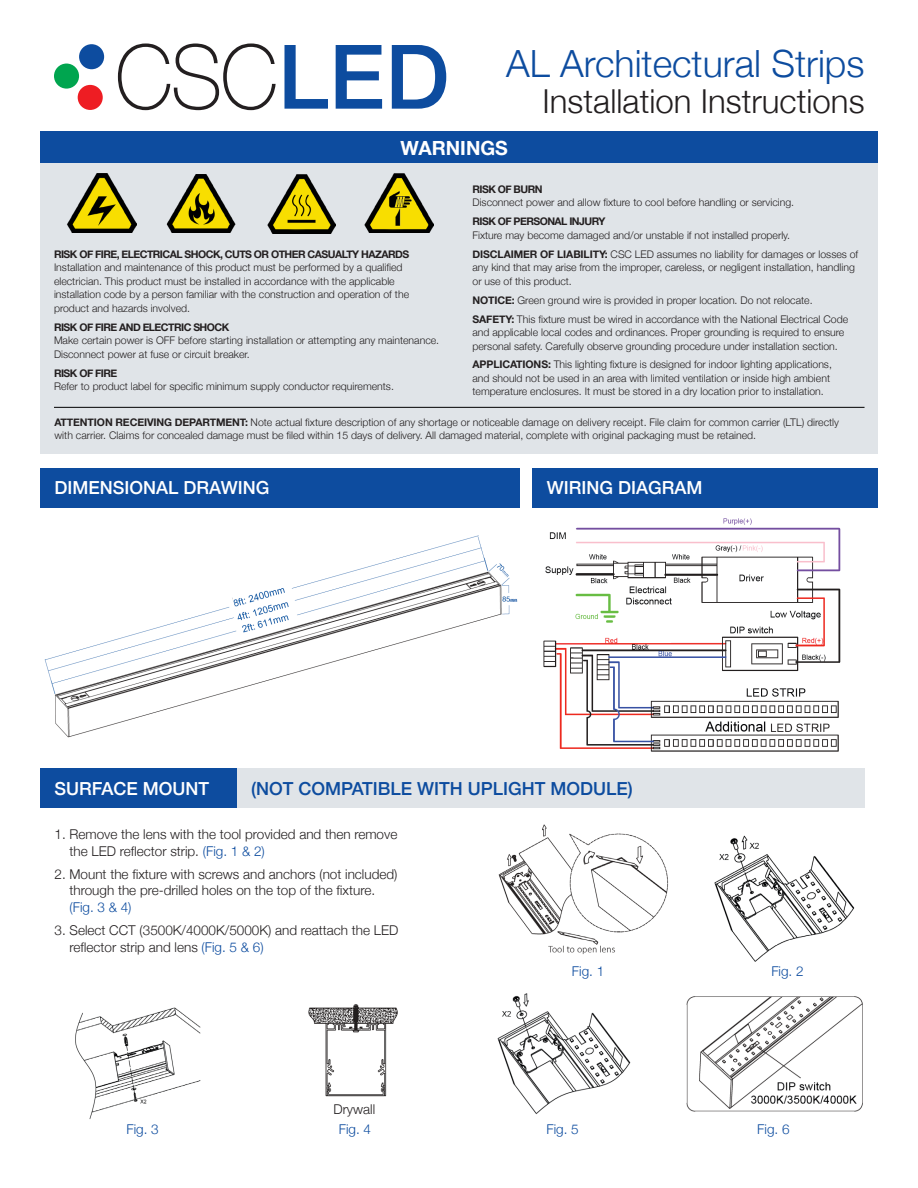
<style>
.page{position:relative;width:918px;height:1188px;background:#fff}
.page>*{position:absolute;margin:0;border:0;box-sizing:border-box;transform-origin:0 0}
.t1{font:300 37.5px "Helvetica Neue";color:#0d4c9f}
.t2{font:300 33px "Helvetica Neue";color:#231f20}
.t3{font:700 19.5px "Helvetica Neue";color:#fff}
.t4{font:500 18px "Helvetica Neue";color:#fff}
.t5{font:500 18px "Helvetica Neue";color:#0d4c9f}
.t6{font:300 13.5px/16.5px "Helvetica Neue";color:#231f20}
.t7{font:300 13.5px "Helvetica Neue";color:#0d4c9f}
.t8{font:300 10.5px/13.5px "Helvetica Neue";color:#231f20}
.t9{font:4.5px "Helvetica Neue";color:#0d4c9f}
.s1{font-weight:700}
.s2{color:#0d4c9f}
</style>
<div class="page">
<img style="left:497px;top:993px;width:134px;height:122px">
<div style="left:40px;top:131px;width:838px;height:323px;background:#e0e4e8"></div>
<div style="left:40px;top:131px;width:838px;height:32px;background:#0d4c9f"></div>
<img style="left:67px;top:174px;width:69px;height:59px">
<img style="left:364px;top:173px;width:70px;height:60px">
<img style="left:166px;top:174px;width:70px;height:59px">
<img style="left:267px;top:174px;width:69px;height:60px">
<hr style="left:54px;top:407px;width:811px;height:1px;background:#000">
<div style="left:40px;top:468px;width:480px;height:40px;background:#0d4c9f"></div>
<div style="left:532px;top:468px;width:346px;height:40px;background:#0d4c9f"></div>
<div style="left:40px;top:768px;width:197px;height:40px;background:#0d4c9f"></div>
<div style="left:237px;top:768px;width:628px;height:40px;background:#e0e4e8"></div>
<svg style="left:118px;top:44px;width:158px;height:66px"></svg>
<svg style="left:285px;top:45px;width:43px;height:64px"></svg>
<svg style="left:336px;top:45px;width:46px;height:64px"></svg>
<svg style="left:392px;top:45px;width:54px;height:64px"></svg>
<div style="left:54px;top:64px;width:25px;height:25px;background:#00a54f;border-radius:50%"></div>
<div style="left:78px;top:85px;width:25px;height:25px;background:#ee1d23;border-radius:50%"></div>
<div style="left:79px;top:44px;width:25px;height:25px;background:#0d4c9f;border-radius:50%"></div>
<img style="left:44px;top:535px;width:473px;height:203px">
<img style="left:543px;top:518px;width:298px;height:234px">
<img style="left:498px;top:824px;width:171px;height:130px">
<div style="left:493px;top:820px;width:49px;height:18px;background:#fff"></div>
<div style="left:630px;top:943px;width:38px;height:19px;background:#fff"></div>
<img style="left:714px;top:835px;width:141px;height:127px">
<div style="left:748px;top:829px;width:48px;height:11px;background:#fff"></div>
<img style="left:75px;top:1007px;width:126px;height:112px">
<img style="left:308px;top:1004px;width:90px;height:93px">
<img style="left:686px;top:996px;width:177px;height:116px">
<svg style="left:228px;top:596px;width:17px;height:19px"></svg>
<p class="t1" style="left:506px;top:33px;width:360px">AL Architectural Strips</p>
<p class="t2" style="left:543px;top:74px;width:324px">Installation Instructions</p>
<p class="t3" style="left:400px;top:133px;width:109px">WARNINGS</p>
<p class="t8" style="left:472px;top:182px;width:323px"><span class="s1">RISK OF BURN<br></span>Disconnect power and allow fixture to cool before handling or servicing.</p>
<p class="t8" style="left:472px;top:214px;width:319px"><span class="s1">RISK OF PERSONAL INJURY<br></span>Fixture may become damaged and/or unstable if not installed properly.</p>
<p class="t8" style="left:472px;top:246px;width:387px"><span class="s1">DISCLAIMER OF LIABILITY:</span> CSC LED assumes no liability for damages or losses of any kind that may arise from the improper, careless, or negligent installation, handling or use of this product.</p>
<p class="t8" style="left:472px;top:292px;width:342px"><span class="s1">NOTICE:</span> Green ground wire is provided in proper location. Do not relocate.</p>
<p class="t8" style="left:472px;top:311px;width:377px"><span class="s1">SAFETY:</span> This fixture must be wired in accordance with the National Electrical Code and applicable local codes and ordinances. Proper grounding is required to ensure personal safety. Carefully observe grounding procedure under installation section.</p>
<p class="t8" style="left:472px;top:357px;width:361px"><span class="s1">APPLICATIONS:</span> This lighting fixture is designed for indoor lighting applications, and should not be used in an area with limited ventilation or inside high ambient temperature enclosures. It must be stored in a dry location prior to installation.</p>
<p class="t8" style="left:54px;top:246px;width:357px"><span class="s1">RISK OF FIRE, ELECTRICAL SHOCK, CUTS OR OTHER CASUALTY HAZARDS </span>Installation and maintenance of this product must be performed by a qualified electrician. This product must be installed in accordance with the applicable installation code by a person familiar with the construction and operation of the product and hazards involved.</p>
<p class="t8" style="left:54px;top:319px;width:387px"><span class="s1">RISK OF FIRE AND ELECTRIC SHOCK<br></span>Make certain power is OFF before starting installation or attempting any maintenance.<br>Disconnect power at fuse or circuit breaker.</p>
<p class="t8" style="left:54px;top:365px;width:341px"><span class="s1">RISK OF FIRE<br></span>Refer to product label for specific minimum supply conductor requirements.</p>
<p class="t8" style="left:55px;top:414px;width:786px"><span class="s1">ATTENTION RECEIVING DEPARTMENT:</span> Note actual fixture description of any shortage or noticeable damage on delivery receipt. File claim for common carrier (LTL) directly with carrier. Claims for concealed damage must be filed within 15 days of delivery. All damaged material, complete with original packaging must be retained.</p>
<p class="t4" style="left:55px;top:473px;width:216px">DIMENSIONAL DRAWING</p>
<p class="t4" style="left:547px;top:473px;width:157px">WIRING DIAGRAM</p>
<p class="t9" style="left:510px;top:597px;width:9px">mm</p>
<p class="t4" style="left:55px;top:774px;width:156px">SURFACE MOUNT</p>
<p class="t5" style="left:251px;top:774px;width:383px">(NOT COMPATIBLE WITH UPLIGHT MODULE)</p>
<p class="t6" style="left:70px;top:825px;width:329px;text-indent:-15px">1. Remove the lens with the tool provided and then remove the LED reflector strip. <span class="s2">(Fig. 1 &amp; 2)</span></p>
<p class="t6" style="left:70px;top:865px;width:329px;text-indent:-15px">2. Mount the fixture with screws and anchors (not included) through the pre-drilled holes on the top of the fixture. <span class="s2">(Fig. 3 &amp; 4)</span></p>
<p class="t6" style="left:70px;top:921px;width:330px;text-indent:-15px">3. Select CCT (3500K/4000K/5000K) and reattach the LED reflector strip and lens <span class="s2">(Fig. 5 &amp; 6)</span></p>
<p class="t7" style="left:572px;top:960px;width:34px">Fig. 1</p>
<p class="t6" style="left:333px;top:1100px;width:43px">Drywall</p>
<p class="t7" style="left:771px;top:960px;width:34px">Fig. 2</p>
<p class="t7" style="left:127px;top:1118px;width:34px">Fig. 3</p>
<p class="t7" style="left:339px;top:1118px;width:34px">Fig. 4</p>
<p class="t7" style="left:546px;top:1118px;width:34px">Fig. 5</p>
<p class="t7" style="left:757px;top:1118px;width:34px">Fig. 6</p>
</div>
